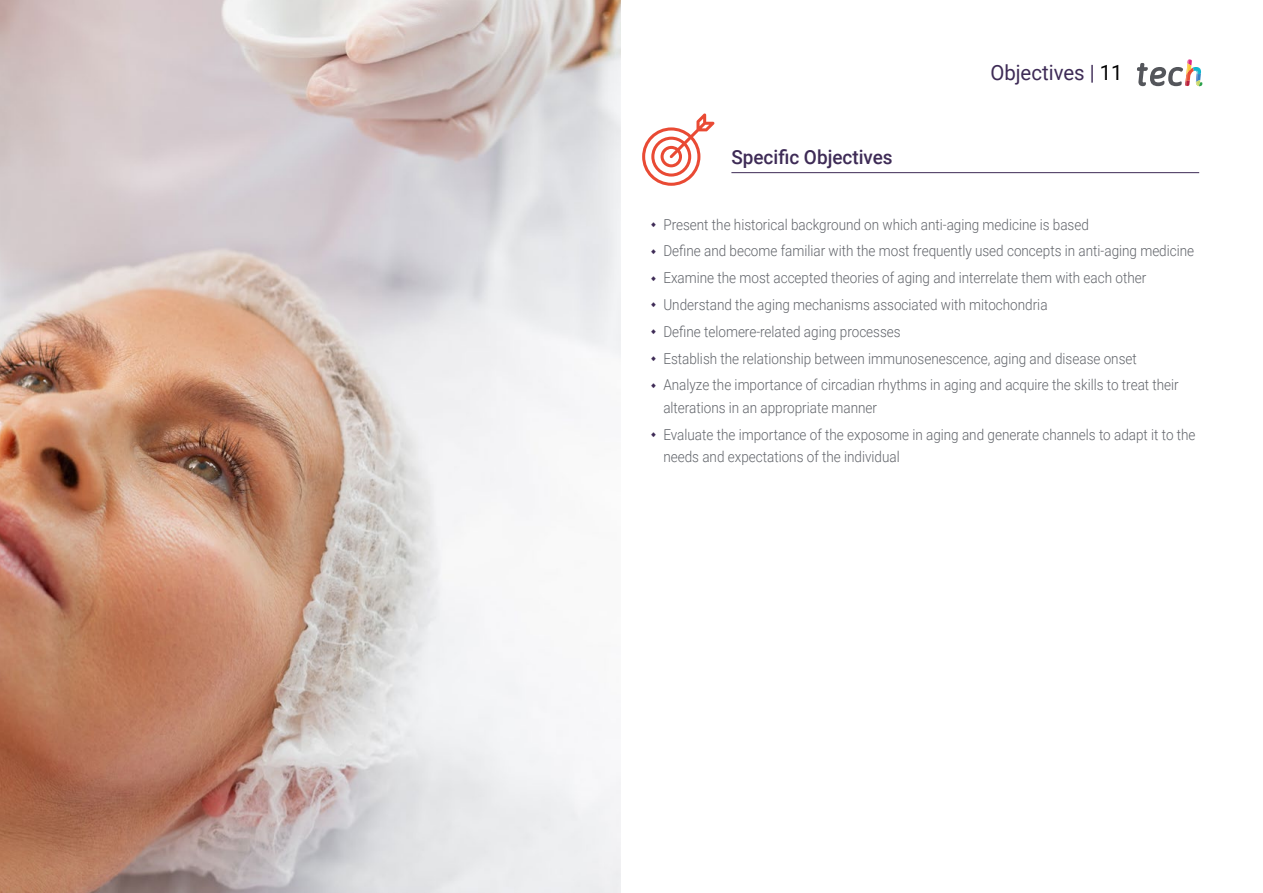
<style>
.page{position:relative;width:1263px;height:893px;background:#fff}
.page>*{position:absolute;margin:0;border:0;box-sizing:border-box;transform-origin:0 0}
.t1{font:21px "Roboto";color:#3e2b56}
.t2{font:500 19.5px "Roboto";color:#3e2b56}
.t3{font:300 15px/26.7px "Roboto";color:#61646a;scale:.9 1}
.s1{color:#000}
</style>
<div class="page">
<svg style="left:1137px;top:60px;width:65px;height:27px"></svg>
<img style="left:0;top:0;width:621px;height:893px">
<hr style="left:731px;top:172px;width:468px;height:1px;background:#3e2b56">
<svg style="left:642px;top:113px;width:72px;height:73px"></svg>
<h2 class="t2" style="left:731px;top:144px;width:163px">Specific Objectives</h2>
<h1 class="t1" style="left:990px;top:57px;width:134px">Objectives | <span class="s1">11</span></h1>
<p class="t3" style="left:663px;top:210px;width:591px">Present the historical background on which anti-aging medicine is based<br>Define and become familiar with the most frequently used concepts in anti-aging medicine Examine the most accepted theories of aging and interrelate them with each other Understand the aging mechanisms associated with mitochondria<br>Define telomere-related aging processes<br>Establish the relationship between immunosenescence, aging and disease onset<br>Analyze the importance of circadian rhythms in aging and acquire the skills to treat their</p>
<p class="t3" style="left:663px;top:393px;width:593px">alterations in an appropriate manner<br>Evaluate the importance of the exposome in aging and generate channels to adapt it to the</p>
<p class="t3" style="left:663px;top:443px;width:264px">needs and expectations of the individual</p>
</div>
